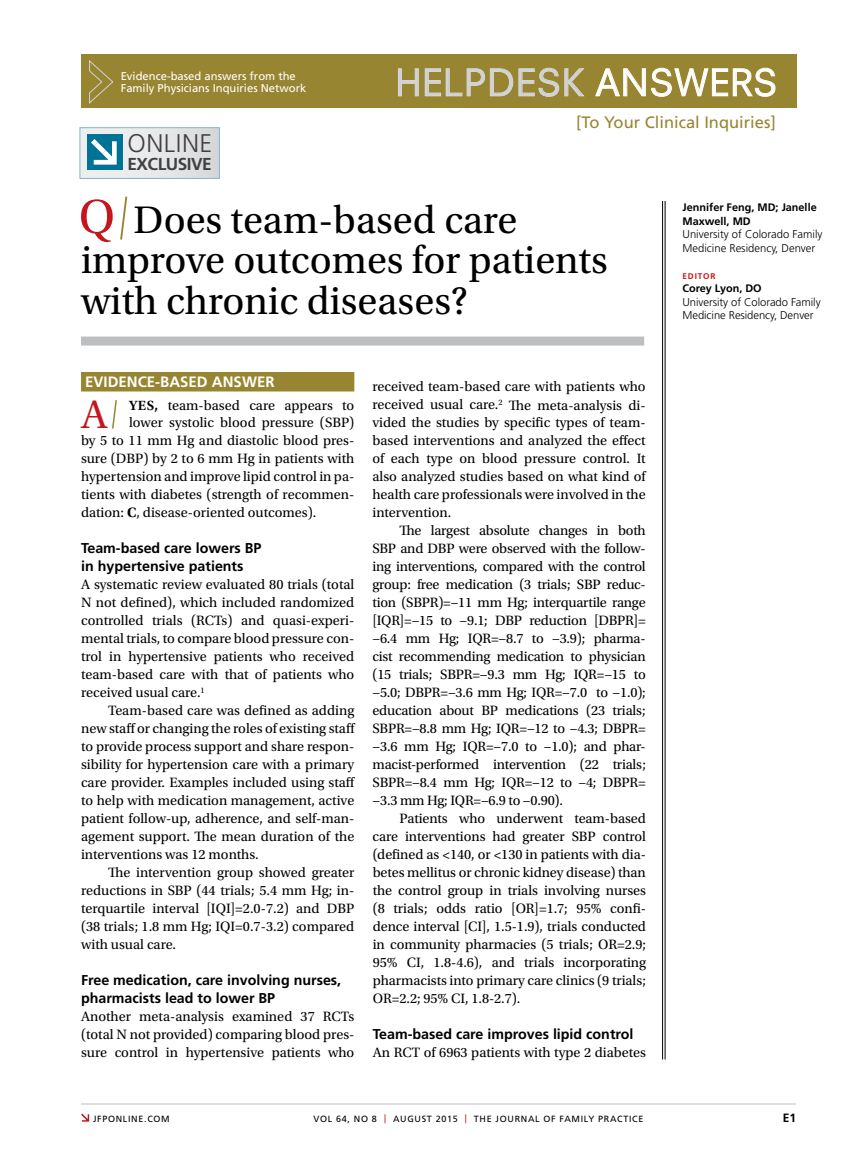
<style>
.page{position:relative;width:851px;height:1161px;background:#fff}
.page>*{position:absolute;margin:0;border:0;box-sizing:border-box;transform-origin:0 0}
.t1{font:41.85px "Utopia Std";color:#c4161c}
.t2{font:40.5px/40.5px "Utopia Std";color:#000}
.t3{font:36px "Neuzeit SLT Std";letter-spacing:.025em;color:#d1d3d4}
.t4{font:300 25.5px "Frutiger LT Std";letter-spacing:.02em;color:#414042}
.t5{font:700 17.25px "Frutiger LT Std";color:#414042}
.t6{font:16.5px "Frutiger LT Std";color:#988531}
.t7{font:700 15px "Frutiger LT Std";color:#fff}
.t8{font:14.25px/18px "Utopia Std";color:#000;text-align:justify}
.t9{font:700 14.25px/18px "Frutiger LT Std";color:#000}
.t10{font:700 12px "Frutiger LT Std";color:#000}
.t11{font:300 11.25px/13.5px "Frutiger LT Std";letter-spacing:-.005em;color:#000}
.t12{font:11.25px/12.1px "Frutiger LT Std";color:#fff}
.t13{font:700 10.8px/13.5px "Frutiger LT Std";color:#000}
.t14{font:9px "Frutiger LT Std";letter-spacing:.075em;color:#000}
.t15{font:700 8.25px "Frutiger LT Std";letter-spacing:.1em;color:#c4161c}
.s1{color:#fff}
.s2{font-weight:600;font-size:14.1px}
.s3{font-weight:700}
.s4{color:#c4161c}
</style>
<div class="page">
<hr style="left:664px;top:201px;width:1px;height:858px;background:#000">
<hr style="left:662px;top:201px;width:1px;height:858px;background:#000">
<hr style="left:81px;top:1104px;width:715px;height:1px;background:#bcbec0">
<div style="left:81px;top:54px;width:715px;height:54px;background:#988531"></div>
<svg style="left:89px;top:60px;width:25px;height:44px"></svg>
<svg style="left:81px;top:1114px;width:8px;height:8px"></svg>
<svg style="left:81px;top:199px;width:32px;height:43px"></svg>
<svg style="left:120px;top:196px;width:8px;height:44px"></svg>
<svg style="left:398px;top:68px;width:20px;height:28px"></svg>
<svg style="left:425px;top:68px;width:159px;height:29px"></svg>
<svg style="left:595px;top:68px;width:50px;height:28px"></svg>
<svg style="left:651px;top:68px;width:124px;height:29px"></svg>
<div style="left:81px;top:337px;width:563px;height:9px;background:#bcbec0"></div>
<div style="left:81px;top:372px;width:273px;height:20px;background:#988531"></div>
<svg style="left:112px;top:400px;width:5px;height:29px"></svg>
<div style="left:80px;top:128px;width:139px;height:50px;background:linear-gradient(to right,#ecf0f1,#dbdbdd)"></div>
<div style="left:87px;top:134px;width:35px;height:36px;background:#007296"></div>
<svg style="left:91px;top:139px;width:26px;height:26px"></svg>
<p class="t12" style="left:121px;top:70px;width:187px">Evidence-based answers from the<br>Family Physicians Inquiries Network</p>
<h3 class="t4" style="left:127px;top:129px;width:86px">Online</h3>
<p class="t5" style="left:127px;top:154px;width:83px">Exclusive</p>
<h3 class="t3" style="left:395px;top:61px;width:383px">HELPDESK <span class="s1">ANSWERS</span></h3>
<p class="t6" style="left:576px;top:112px;width:201px">[To Your Clinical Inquiries]</p>
<h2 class="t2" style="left:81px;top:200px;width:528px;text-indent:52px">Does team-based care improve outcomes for patients with chronic diseases?</h2>
<p class="t7" style="left:85px;top:373px;width:181px">Evide nce-Based Answer</p>
<h1 class="t1" style="left:81px;top:391px;width:28px">A</h1>
<p class="t8" style="left:129px;top:396px;width:227px"><span class="s2">Yes,</span> team-based care appears to</p>
<p class="t8" style="left:129px;top:414px;width:227px">lower systolic blood pressure (SBP)</p>
<p class="t8" style="left:81px;top:432px;width:275px">by 5 to 11 mm Hg and diastolic blood pres-</p>
<p class="t8" style="left:81px;top:450px;width:275px">sure (DBP) by 2 to 6 mm Hg in patients with</p>
<p class="t8" style="left:81px;top:468px;width:275px">hypertension and improve lipid control in pa-</p>
<p class="t8" style="left:81px;top:486px;width:275px">tients with diabetes (strength of recommen-</p>
<p class="t8" style="left:81px;top:504px;width:237px">dation: <span class="s3">C</span>, disease-oriented outcomes).</p>
<p class="t9" style="left:81px;top:540px;width:182px">Team-based care lowers BP in hypertensive patients</p>
<p class="t8" style="left:81px;top:576px;width:275px">A systematic review evaluated 80 trials (total N not defined), which included randomized controlled trials (RCTs) and quasi-experi&shy;mental trials, to compare blood pressure con&shy;trol in hypertensive patients who received team-based care with that of patients who received usual care.<sup>1</sup></p>
<p class="t8" style="left:81px;top:702px;width:276px;text-indent:27px">Team-based care was defined as adding new staffor changing the roles of existing staff to provide process support and share respon&shy;sibility for hypertension care with a primary care provider. Examples included using staff to help with medication management, active patient follow-up, adherence, and self-man&shy;agement support. The mean duration of the interventions was 12 months.</p>
<p class="t8" style="left:81px;top:864px;width:275px;text-indent:27px">The intervention group showed greater reductions in SBP (44 trials; 5.4 mm Hg; in&shy;terquartile interval [IQI]=2.0-7.2) and DBP (38 trials; 1.8 mm Hg; IQI=0.7-3.2) compared with usual care.</p>
<p class="t9" style="left:81px;top:972px;width:262px">Free medication, care involving nurses, pharmacists lead to lower BP</p>
<p class="t8" style="left:81px;top:1008px;width:275px">Another meta-analysis examined 37 RCTs (total N not provided) comparing blood pres&shy;sure control in hypertensive patients who</p>
<p class="t8" style="left:372px;top:378px;width:275px">received team-based care with patients who received usual care.<sup>2</sup> The meta-analysis di&shy;vided the studies by specific types of team&shy;based interventions and analyzed the effect of each type on blood pressure control. It also analyzed studies based on what kind of health care professionals were involved in the intervention.</p>
<p class="t8" style="left:372px;top:522px;width:275px;text-indent:27px">The largest absolute changes in both SBP and DBP were observed with the follow&shy;ing interventions, compared with the control group: free medication (3 trials; SBP reduc&shy;tion (SBPR)=−11 mm Hg; interquartile range [IQR]=−15 to −9.1; DBP reduction [DBPR]= −6.4 mm Hg; IQR=−8.7 to −3.9); pharma&shy;cist recommending medication to physician (15 trials; SBPR=−9.3 mm Hg; IQR=−15 to −5.0; DBPR=−3.6 mm Hg; IQR=−7.0 to −1.0); education about BP medications (23 trials; SBPR=−8.8 mm Hg; IQR=−12 to −4.3; DBPR= −3.6 mm Hg; IQR=−7.0 to −1.0); and phar&shy;macist-performed intervention (22 trials; SBPR=−8.4 mm Hg; IQR=−12 to −4; DBPR= −3.3 mm Hg; IQR=−6.9 to −0.90).</p>
<p class="t8" style="left:372px;top:810px;width:275px;text-indent:27px">Patients who underwent team-based care interventions had greater SBP control (defined as &lt;140, or &lt;130 in patients with dia&shy;betes mellitus or chronic kidney disease) than the control group in trials involving nurses (8 trials; odds ratio [OR]=1.7; 95% confi&shy;dence interval [CI], 1.5-1.9), trials conducted in community pharmacies (5 trials; OR=2.9; 95% CI, 1.8-4.6), and trials incorporating pharmacists into primary care clinics (9 trials; OR=2.2; 95% CI, 1.8-2.7).</p>
<p class="t9" style="left:373px;top:1026px;width:262px">Team-based care improves lipid control</p>
<p class="t8" style="left:373px;top:1044px;width:275px">An RCT of 6963 patients with type 2 diabetes</p>
<p class="t14" style="left:93px;top:1113px;width:41px">jfpon line</p>
<p class="t14" style="left:144px;top:1113px;width:27px">.com</p>
<p class="t14" style="left:313px;top:1113px;width:330px">Vol 64, No 8 <span class="s4">|</span> AUGUST 2015 <span class="s4">|</span> The Jou rnal of Fami ly Practice</p>
<p class="t13" style="left:682px;top:201px;width:136px">Jennifer Feng, MD; Janelle<br>Maxwell, MD</p>
<p class="t11" style="left:682px;top:228px;width:141px">University of Colorado Family<br>Medicine Residency, Denver</p>
<p class="t15" style="left:682px;top:271px;width:35px">EDITOR</p>
<p class="t13" style="left:682px;top:282px;width:81px">Corey Lyon, DO</p>
<p class="t11" style="left:682px;top:295px;width:140px">University of Colorado Family<br>Medicine Residency, Denver</p>
<p class="t10" style="left:782px;top:1111px;width:15px">E1</p>
</div>
